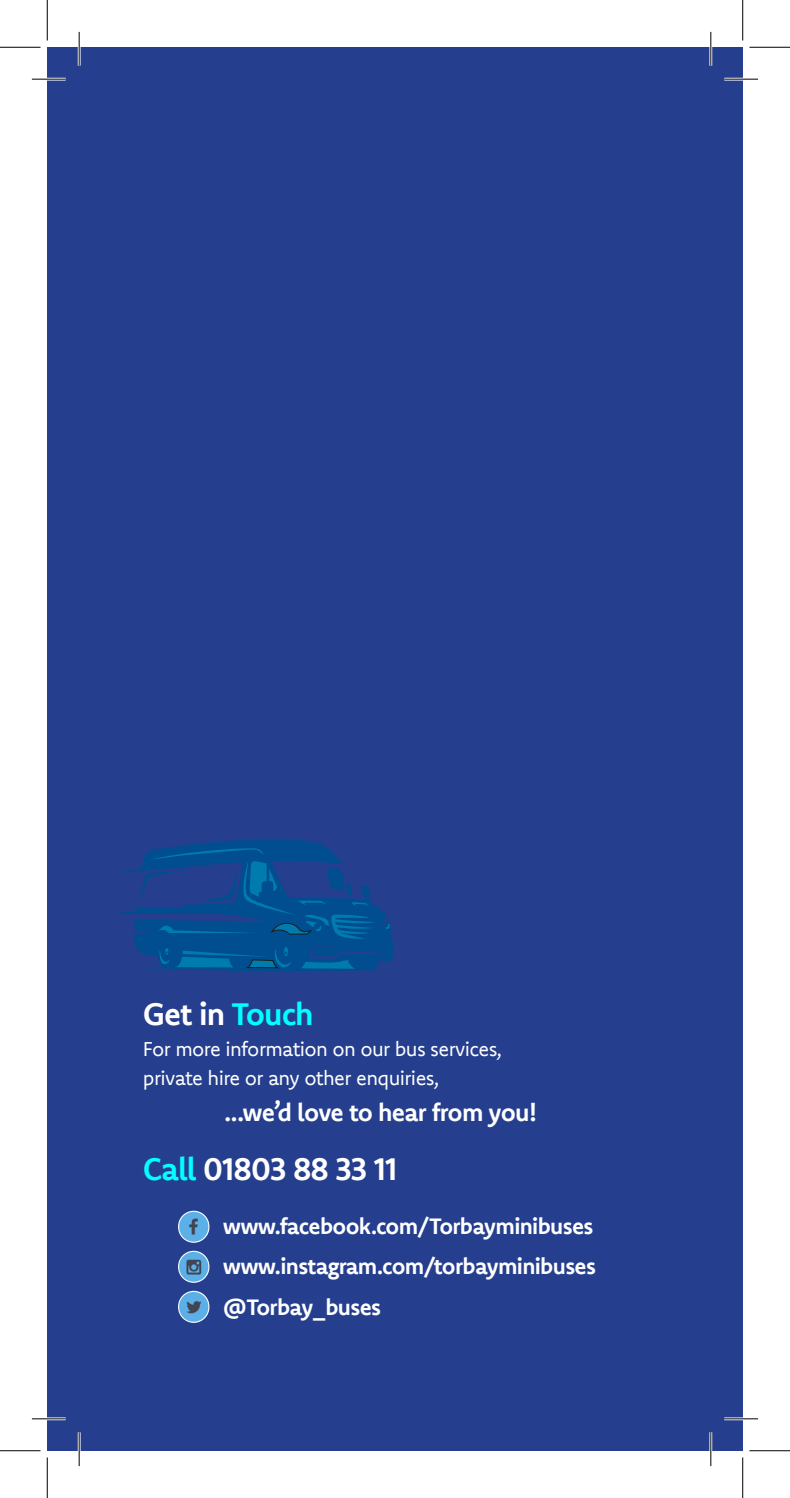
<style>
.page{position:relative;width:790px;height:1498px;background:#fff}
.page>*{position:absolute;margin:0;border:0;box-sizing:border-box;transform-origin:0 0}
.t1{font:700 31.5px "Komet";letter-spacing:-.03em;color:#fff}
.t2{font:700 24.75px "Komet";letter-spacing:-.035em;color:#fff}
.t3{font:700 22.5px "Komet";letter-spacing:-.03em;color:#fff}
.t4{font:20.25px "Komet";letter-spacing:-.03em;color:#fff}
.s1{color:#0ff}
</style>
<div class="page">
<div style="left:47px;top:47px;width:695px;height:1403px;background:#253f8e"></div>
<img style="left:179px;top:1211px;width:30px;height:31px;border-radius:15px">
<div style="left:178px;top:1210px;width:31px;height:33px;border:1px solid #fff;border-radius:15px"></div>
<img style="left:179px;top:1251px;width:30px;height:31px;border-radius:15px">
<div style="left:178px;top:1250px;width:31px;height:33px;border:1px solid #fff;border-radius:15px"></div>
<img style="left:179px;top:1291px;width:30px;height:31px;border-radius:15px">
<div style="left:178px;top:1291px;width:31px;height:32px;border:1px solid #fff;border-radius:15px"></div>
<svg style="left:113px;top:839px;width:280px;height:132px"></svg>
<hr style="left:32px;top:78px;width:34px;height:3px;background:#fff">
<hr style="left:724px;top:78px;width:34px;height:3px;background:#fff">
<hr style="left:32px;top:1417px;width:34px;height:3px;background:#fff">
<hr style="left:724px;top:1417px;width:34px;height:3px;background:#fff">
<hr style="left:78px;top:32px;width:3px;height:34px;background:#fff">
<hr style="left:78px;top:1432px;width:3px;height:34px;background:#fff">
<hr style="left:709px;top:32px;width:3px;height:34px;background:#fff">
<hr style="left:709px;top:1432px;width:3px;height:34px;background:#fff">
<hr style="left:32px;top:79px;width:34px;height:1px;background:#000">
<hr style="left:724px;top:79px;width:34px;height:1px;background:#000">
<hr style="left:32px;top:1418px;width:34px;height:1px;background:#000">
<hr style="left:724px;top:1418px;width:34px;height:1px;background:#000">
<hr style="left:79px;top:32px;width:1px;height:34px;background:#000">
<hr style="left:79px;top:1432px;width:1px;height:34px;background:#000">
<hr style="left:710px;top:32px;width:1px;height:34px;background:#000">
<hr style="left:710px;top:1432px;width:1px;height:34px;background:#000">
<hr style="left:0;top:47px;width:40px;height:1px;background:#000">
<hr style="left:749px;top:47px;width:41px;height:1px;background:#000">
<hr style="left:0;top:1450px;width:40px;height:1px;background:#000">
<hr style="left:749px;top:1450px;width:41px;height:1px;background:#000">
<hr style="left:47px;top:0;width:1px;height:40px;background:#000">
<hr style="left:47px;top:1457px;width:1px;height:41px;background:#000">
<hr style="left:742px;top:0;width:1px;height:40px;background:#000">
<hr style="left:742px;top:1457px;width:1px;height:41px;background:#000">
<p class="t1" style="left:143px;top:993px;width:172px">Get in <span class="s1">Touch</span></p>
<p class="t4" style="left:143px;top:1036px;width:361px">For more information on our bus services,</p>
<p class="t4" style="left:143px;top:1065px;width:298px">private hire or any other enquiries,</p>
<p class="t2" style="left:224px;top:1096px;width:315px">...we’d love to hear from you!</p>
<p class="t1" style="left:143px;top:1148px;width:256px"><span class="s1">Call</span> 01803 88 33 11</p>
<p class="t3" style="left:223px;top:1211px;width:372px">www.facebook.com/Torbayminibuses</p>
<p class="t3" style="left:223px;top:1252px;width:375px">www.instagram.com/torbayminibuses</p>
<p class="t3" style="left:223px;top:1292px;width:160px">@Torbay_buses</p>
</div>
